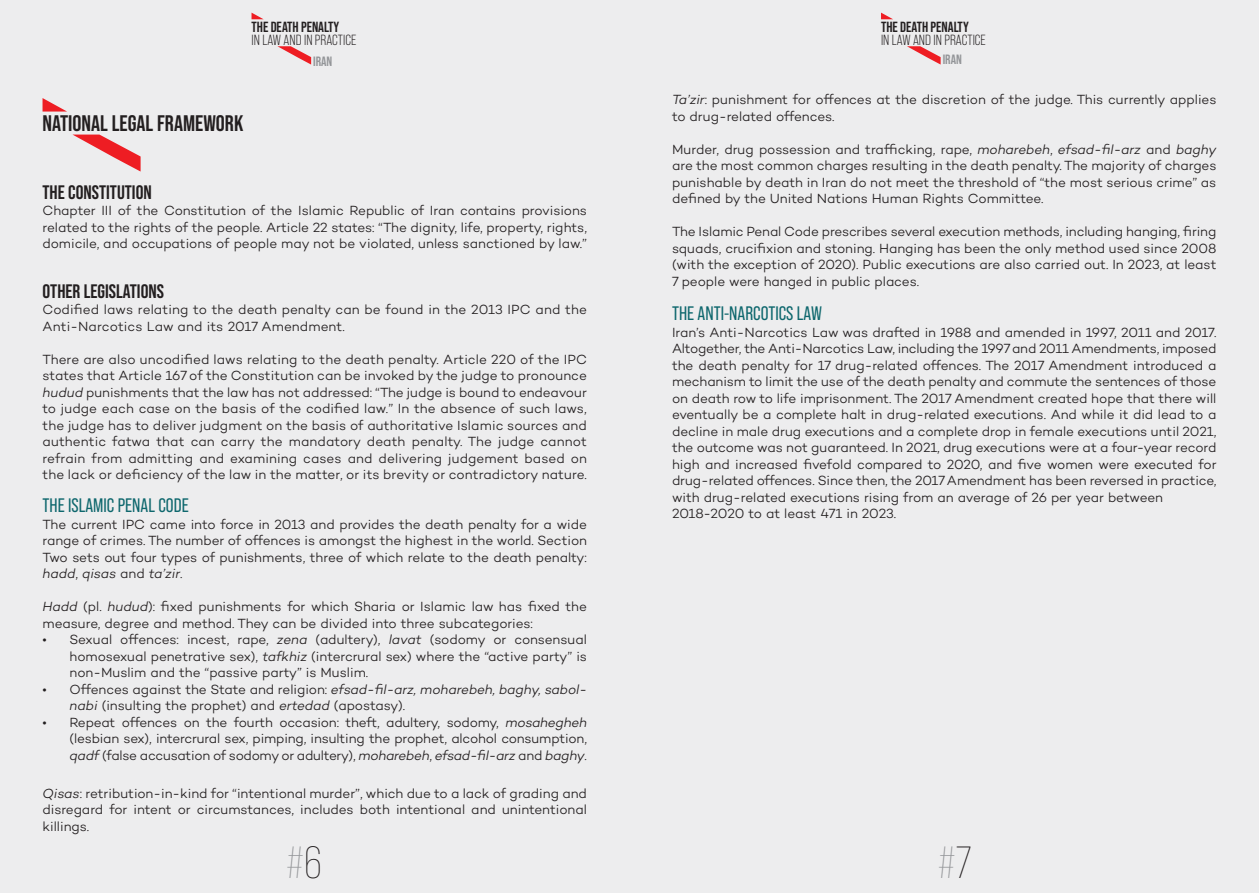
<style>
.page{position:relative;width:1259px;height:893px;background:#ededee}
.page>*{position:absolute;margin:0;border:0;box-sizing:border-box;transform-origin:0 0}
.t1{font:300 45px "Bebas Neue Pro";color:#939598}
.t2{font:700 22.5px "Bebas Neue Pro";color:#231f20}
.t3{font:19.5px "Bebas Neue Pro";color:#0e676d}
.t4{font:700 19.5px "Bebas Neue Pro";color:#231f20}
.t5{font:14.7px "Bebas Neue Pro";color:#231f20}
.t6{font:700 14.7px "Bebas Neue Pro";color:#231f20}
.t7{font:300 13.5px/16.5px "Campton";letter-spacing:-.005em;color:#231f20;text-align:justify}
.t8{font:700 13.5px "Bebas Neue Pro";color:#939598}
.s1{font-style:italic}
.s2{color:#231f20}
</style>
<div class="page">
<svg style="left:251px;top:13px;width:12px;height:6px"></svg>
<svg style="left:277px;top:46px;width:34px;height:19px"></svg>
<svg style="left:881px;top:13px;width:12px;height:6px"></svg>
<svg style="left:907px;top:46px;width:33px;height:19px"></svg>
<svg style="left:43px;top:98px;width:24px;height:14px"></svg>
<svg style="left:73px;top:135px;width:68px;height:37px"></svg>
<p class="t6" style="left:251px;top:18px;width:89px">THE DEATH PENALTY</p>
<p class="t5" style="left:251px;top:31px;width:106px">IN LAW AND IN PRACTICE</p>
<p class="t6" style="left:881px;top:18px;width:89px">THE DEATH PENALTY</p>
<p class="t5" style="left:881px;top:31px;width:106px">IN LAW AND IN PRACTICE</p>
<p class="t8" style="left:313px;top:53px;width:21px">IRAN</p>
<p class="t8" style="left:942px;top:52px;width:21px">IRAN</p>
<h2 class="t2" style="left:43px;top:110px;width:202px">NATIONAL LEGAL FRAMEWORK</h2>
<h3 class="t4" style="left:43px;top:181px;width:111px">THE CONSTITUTION</h3>
<p class="t7" style="left:43px;top:202px;width:546px">Chapter III of the Constitution of the Islamic Republic of Iran contains provisions related to the rights of the people. Article 22 states: “The dignity, life, property, rights, domicile, and occupations of people may not be violated, unless sanctioned by law.”</p>
<h3 class="t4" style="left:43px;top:280px;width:123px">OTHER LEGISLATIONS</h3>
<p class="t7" style="left:43px;top:301px;width:546px">Codified laws relating to the death penalty can be found in the 2013 IPC and the<br>Anti-Narcotics Law and its 2017 Amendment.</p>
<p class="t7" style="left:43px;top:350px;width:546px">There are also uncodified laws relating to the death penalty. Article 220 of the IPC states that Article 167 of the Constitution can be invoked by the judge to pronounce <span class="s1">hudud</span> punishments that the law has not addressed: “The judge is bound to endeavour to judge each case on the basis of the codified law.” In the absence of such laws, the judge has to deliver judgment on the basis of authoritative Islamic sources and authentic fatwa that can carry the mandatory death penalty. The judge cannot refrain from admitting and examining cases and delivering judgement based on the lack or deficiency of the law in the matter, or its brevity or contradictory nature.</p>
<h3 class="t3" style="left:43px;top:494px;width:148px">THE ISLAMIC PENAL CODE</h3>
<p class="t7" style="left:43px;top:515px;width:546px">The current IPC came into force in 2013 and provides the death penalty for a wide range of crimes. The number of offences is amongst the highest in the world. Section Two sets out four types of punishments, three of which relate to the death penalty: <span class="s1">hadd</span>, <span class="s1">qisas</span> and <span class="s1">ta’zir</span>.</p>
<p class="t7" style="left:43px;top:598px;width:546px"><span class="s1">Hadd</span> (pl. <span class="s1">hudud</span>): fixed punishments for which Sharia or Islamic law has fixed the measure, degree and method. They can be divided into three subcategories:</p>
<p class="t7" style="left:70px;top:631px;width:519px;text-indent:-27px">• Sexual offences: incest, rape, <span class="s1">zena</span> (adultery), <span class="s1">lavat</span> (sodomy or consensual homosexual penetrative sex), <span class="s1">tafkhiz</span> (intercrural sex) where the “active party” is non-Muslim and the “passive party” is Muslim.</p>
<p class="t7" style="left:70px;top:680px;width:519px;text-indent:-27px">• Offences against the State and religion: <span class="s1">efsad-fil-arz, moharebeh, baghy, sabol&shy;nabi</span> (insulting the prophet) and <span class="s1">ertedad</span> (apostasy).</p>
<p class="t7" style="left:70px;top:713px;width:519px;text-indent:-27px">• Repeat offences on the fourth occasion: theft, adultery, sodomy, <span class="s1">mosahegheh </span>(lesbian sex), intercrural sex, pimping, insulting the prophet, alcohol consumption, <span class="s1">qadf</span> (false accusation of sodomy or adultery), <span class="s1">moharebeh</span>, <span class="s1">efsad-fil-arz</span> and <span class="s1">baghy</span>.</p>
<p class="t7" style="left:43px;top:785px;width:546px"><span class="s1">Qisas</span>: retribution-in-kind for “intentional murder”, which due to a lack of grading and disregard for intent or circumstances, includes both intentional and unintentional killings.</p>
<p class="t7" style="left:672px;top:91px;width:546px"><span class="s1">Ta’zir</span>: punishment for offences at the discretion of the judge. This currently applies to drug-related offences.</p>
<p class="t7" style="left:672px;top:141px;width:546px">Murder, drug possession and trafficking, rape, <span class="s1">moharebeh</span>, <span class="s1">efsad-fil-arz</span> and <span class="s1">baghy </span>are the most common charges resulting in the death penalty. The majority of charges punishable by death in Iran do not meet the threshold of “the most serious crime” as defined by the United Nations Human Rights Committee.</p>
<p class="t7" style="left:672px;top:223px;width:546px">The Islamic Penal Code prescribes several execution methods, including hanging, firing squads, crucifixion and stoning. Hanging has been the only method used since 2008 (with the exception of 2020). Public executions are also carried out. In 2023, at least 7 people were hanged in public places.</p>
<h3 class="t3" style="left:672px;top:303px;width:151px">THE ANTI-NARCOTICS LAW</h3>
<p class="t7" style="left:672px;top:324px;width:546px;text-align:left">Iran’s Anti-Narcotics Law was drafted in 1988 and amended in 1997, 2011 and 2017.<br>Altogether, the Anti-Narcotics Law, including the 1997 and 2011 Amendments, imposed the death penalty for 17 drug-related offences. The 2017 Amendment introduced a mechanism to limit the use of the death penalty and commute the sentences of those on death row to life imprisonment. The 2017 Amendment created hope that there will eventually be a complete halt in drug-related executions. And while it did lead to a decline in male drug executions and a complete drop in female executions until 2021, the outcome was not guaranteed. In 2021, drug executions were at a four-year record high and increased fivefold compared to 2020, and five women were executed for drug-related offences. Since then, the 2017 Amendment has been reversed in practice, with drug-related executions rising from an average of 26 per year between 2018-2020 to at least 471 in 2023.</p>
<h1 class="t1" style="left:286px;top:838px;width:37px">#<span class="s2">6</span></h1>
<h1 class="t1" style="left:938px;top:838px;width:35px">#<span class="s2">7</span></h1>
</div>
